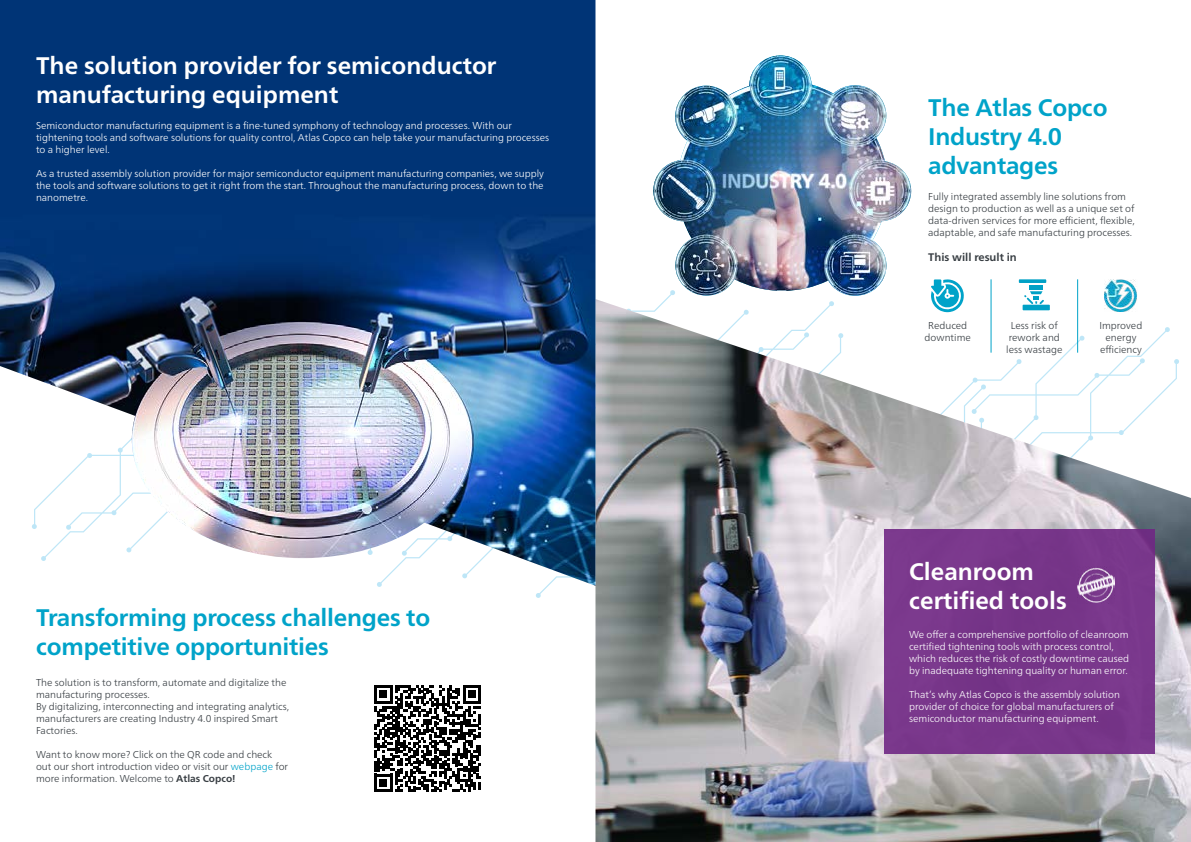
<style>
.page{position:relative;width:1191px;height:842px;background:#fff}
.page>*{position:absolute;margin:0;border:0;box-sizing:border-box;transform-origin:0 0}
.t1{font:700 24px/28.8px "Neue Frutiger World";letter-spacing:-.01em;color:#00a3c9}
.t2{font:700 24px/28.8px "Neue Frutiger World";color:#fff}
.t3{font:700 11px "Neue Frutiger World";color:#373d42}
.t4{font:300 10px/12px "Neue Frutiger World";color:#fff}
.t5{font:300 10px/12px "Neue Frutiger World";color:#373d42}
.s1{color:#00a3c9}
.s2{font-weight:700}
</style>
<div class="page">
<img style="left:595px;top:299px;width:596px;height:543px">
<div style="left:884px;top:529px;width:271px;height:225px;background:#79378b"></div>
<img style="left:0;top:0;width:595px;height:586px">
<img style="left:132px;top:321px;width:341px;height:237px">
<svg style="left:374px;top:685px;width:107px;height:107px"></svg>
<img style="left:653px;top:55px;width:258px;height:241px">
<hr style="left:1077px;top:279px;width:1px;height:74px;background:#00a3c9">
<hr style="left:990px;top:279px;width:1px;height:74px;background:#00a3c9">
<svg style="left:931px;top:279px;width:33px;height:33px"></svg>
<svg style="left:1018px;top:279px;width:28px;height:4px"></svg>
<hr style="left:1029px;top:285px;width:13px;height:4px;background:#00a1c6">
<svg style="left:1022px;top:291px;width:27px;height:19px"></svg>
<img style="left:1104px;top:279px;width:33px;height:33px">
<img style="left:1077px;top:567px;width:37px;height:36px">
<h1 class="t2" style="left:36px;top:51px;width:462px">The solution provider for semiconductor manufacturing equipment</h1>
<p class="t4" style="left:36px;top:120px;width:514px">Semiconductor manufacturing equipment is a fine-tuned symphony of technology and processes. With our tightening tools and software solutions for quality control, Atlas Copco can help take your manufacturing processes to a higher level.</p>
<p class="t4" style="left:36px;top:168px;width:509px;text-align:justify">As a trusted assembly solution provider for major semiconductor equipment manufacturing companies, we supply the tools and software solutions to get it right from the start. Throughout the manufacturing process, down to the nanometre.</p>
<h1 class="t1" style="left:36px;top:603px;width:396px">Transforming process challenges to competitive opportunities</h1>
<p class="t5" style="left:36px;top:676px;width:255px">The solution is to transform, automate and digitalize the manufacturing processes.<br>By digitalizing, interconnecting and integrating analytics, manufacturers are creating Industry 4.0 inspired Smart Factories.</p>
<p class="t5" style="left:36px;top:748px;width:254px">Want to know more? Click on the QR code and check out our short introduction video or visit our <span class="s1">webpage</span> for more information. Welcome to <span class="s2">Atlas Copco!</span></p>
<h1 class="t1" style="left:928px;top:93px;width:181px">The Atlas Copco<br>Industry 4.0 advantages</h1>
<p class="t5" style="left:928px;top:190px;width:208px">Fully integrated assembly line solutions from design to production as well as a unique set of data-driven services for more efficient, flexible, adaptable, and safe manufacturing processes.</p>
<p class="t3" style="left:928px;top:247px;width:90px">This will result in</p>
<p class="t5" style="left:924px;top:319px;width:48px;text-align:center">Reduced downtime</p>
<p class="t5" style="left:1006px;top:319px;width:58px;text-align:center">Less risk of rework and less wastage</p>
<p class="t5" style="left:1099px;top:319px;width:44px;text-align:center">Improved energy efficiency</p>
<h1 class="t2" style="left:909px;top:557px;width:159px">Cleanroom certified tools</h1>
<p class="t4" style="left:909px;top:629px;width:222px">We offer a comprehensive portfolio of cleanroom certified tightening tools with process control, which reduces the risk of costly downtime caused by inadequate tightening quality or human error.</p>
<p class="t4" style="left:909px;top:689px;width:212px">That’s why Atlas Copco is the assembly solution provider of choice for global manufacturers of semiconductor manufacturing equipment.</p>
</div>
